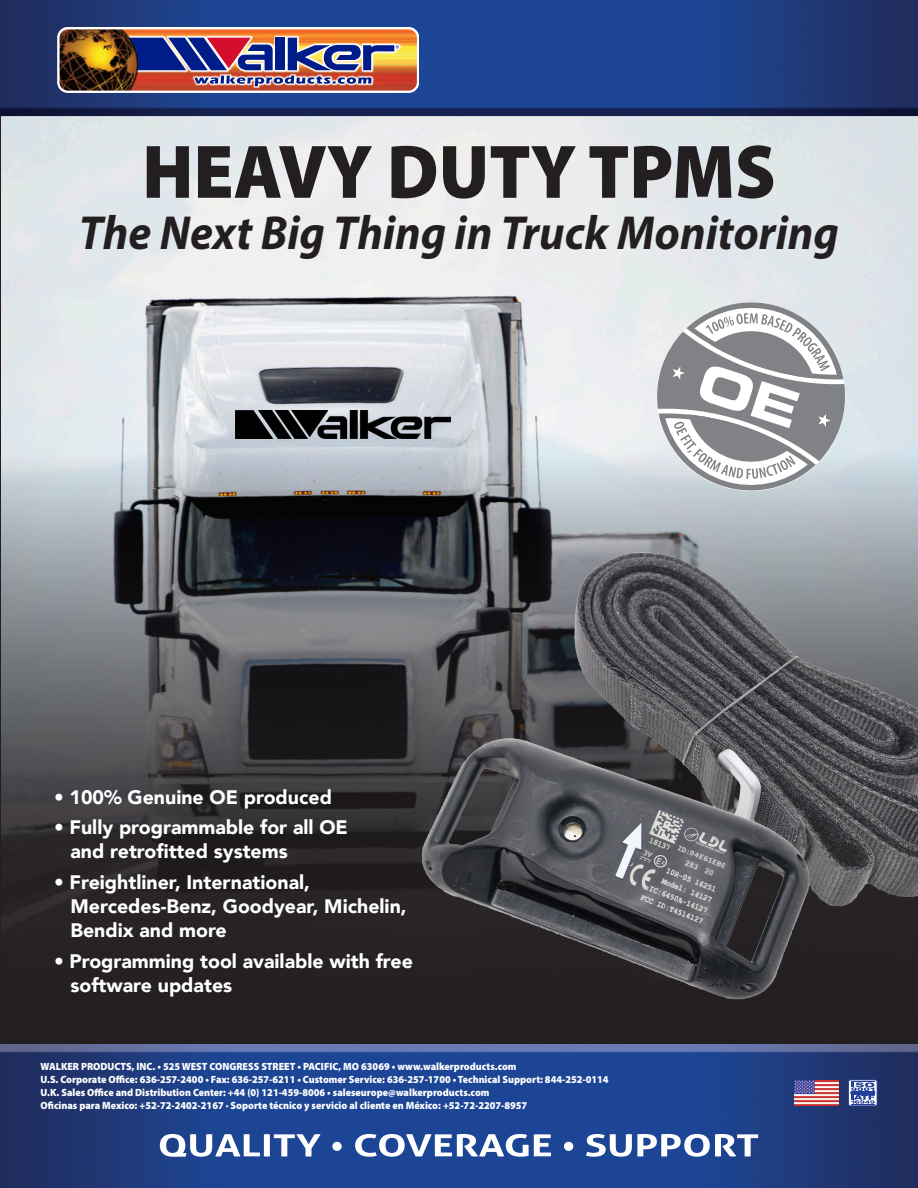
<style>
.page{position:relative;width:918px;height:1188px;background:#fff}
.page>*{position:absolute;margin:0;border:0;box-sizing:border-box;transform-origin:0 0}
.t1{font:900 76.5px "Myriad Pro";color:#231f20;scale:.95 1}
.t2{font:italic 700 48px "Myriad Pro";color:#231f20;scale:.95 1}
.t3{font:900 19.5px/24px "Avenir";color:#fff}
.t4{font:900 10.5px "Myriad Pro";color:#fff;scale:.95 1}
</style>
<div class="page">
<img style="left:1px;top:117px;width:917px;height:927px">
<img style="left:236px;top:410px;width:214px;height:28px">
<svg style="left:645px;top:291px;width:212px;height:212px;background:#dae0e5"></svg>
<svg style="left:656px;top:296px;width:190px;height:201px"></svg>
<img style="left:408px;top:542px;width:510px;height:473px">
<img style="left:0;top:1044px;width:918px;height:144px">
<svg style="left:848px;top:1080px;width:30px;height:26px"></svg>
<img style="left:795px;top:1080px;width:44px;height:26px">
<img style="left:0;top:0;width:918px;height:115px">
<svg style="left:57px;top:27px;width:362px;height:66px;background:#96646e"></svg>
<img style="left:58px;top:28px;width:82px;height:64px">
<div style="left:57px;top:27px;width:362px;height:66px;border:2px solid #fff;border-radius:9px"></div>
<svg style="left:332px;top:1142px;width:10px;height:9px"></svg>
<svg style="left:355px;top:1134px;width:196px;height:23px"></svg>
<svg style="left:564px;top:1142px;width:9px;height:9px"></svg>
<svg style="left:586px;top:1134px;width:172px;height:23px"></svg>
<svg style="left:160px;top:1134px;width:161px;height:23px"></svg>
<p class="t1" style="left:142px;top:121px;width:668px">HEAVY DUTY TPMS</p>
<p class="t2" style="left:79px;top:201px;width:802px">The Next Big Thing in Truck Monitoring</p>
<p class="t3" style="left:54px;top:784px;width:279px">• 100% Genuine OE produced</p>
<p class="t3" style="left:70px;top:815px;width:279px;text-indent:-16px">• Fully programmable for all OE and retrofitted systems</p>
<p class="t3" style="left:70px;top:870px;width:338px;text-indent:-16px">• Freightliner, International,<br>Mercedes-Benz, Goodyear, Michelin,<br>Bendix and more</p>
<p class="t3" style="left:70px;top:949px;width:344px;text-indent:-16px">• Programming tool available with free software updates</p>
<p class="t4" style="left:40px;top:1060px;width:503px">WALKER PRODUCTS, INC. • 525 WEST CONGRESS STREET • PACIFIC, MO 63069 • www.walkerproducts.com</p>
<p class="t4" style="left:40px;top:1073px;width:600px">U.S. Corporate Office: 636-257-2400 • Fax: 636-257-6211 • Customer Service: 636-257-1700 • Technical Support: 844-252-0114</p>
<p class="t4" style="left:40px;top:1085px;width:474px">U.K. Sales Office and Distribution Center: +44 (0) 121-459-8006 • saleseurope@walkerproducts.com</p>
<p class="t4" style="left:40px;top:1098px;width:514px">Oficinas para Mexico: +52-72-2402-2167 · Soporte técnico y servicio al cliente en México: +52-72-2207-8957</p>
</div>
